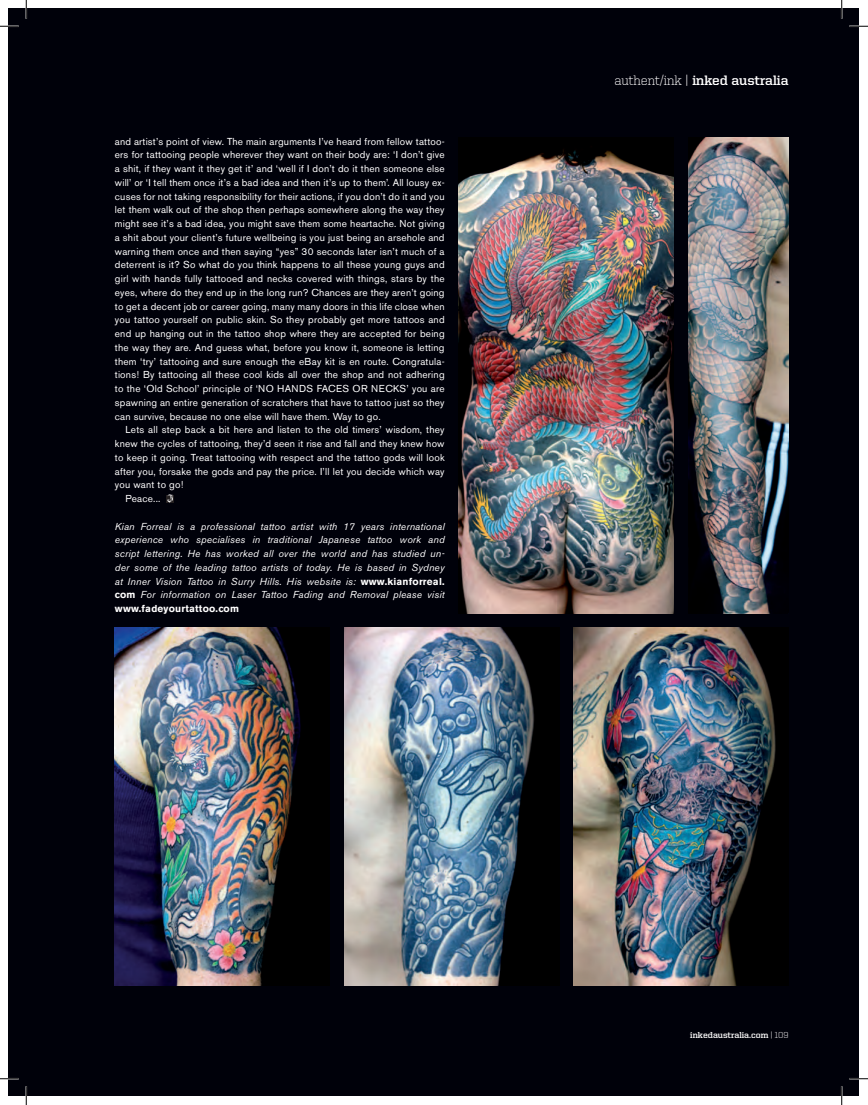
<style>
.page{position:relative;width:868px;height:1105px;background:#fff}
.page>*{position:absolute;margin:0;border:0;box-sizing:border-box;transform-origin:0 0}
.t1{font:700 13.75px "United Serif Reg";letter-spacing:-.005em;color:#fff}
.t2{font:10px "Akzidenz Grotesk BE";letter-spacing:.02em;color:#fff}
.t3{font:italic 10px/13.8px "Akzidenz Grotesk BE";letter-spacing:.02em;color:#fff;text-align:justify}
.t4{font:700 8.75px "United Serif Reg";color:#fff}
.s1{font-weight:700;font-style:normal}
.s2{font-weight:300}
</style>
<div class="page">
<div style="left:9px;top:9px;width:850px;height:1087px;background:#00010a"></div>
<div style="left:166px;top:495px;width:8px;height:7px;background:#231f20"></div>
<svg style="left:167px;top:495px;width:6px;height:7px"></svg>
<img style="left:459px;top:149px;width:214px;height:464px">
<img style="left:688px;top:137px;width:100px;height:477px">
<img style="left:344px;top:628px;width:190px;height:357px">
<img style="left:115px;top:628px;width:185px;height:357px">
<img style="left:573px;top:628px;width:203px;height:357px">
<svg style="left:0;top:25px;width:19px;height:2px"></svg>
<svg style="left:849px;top:25px;width:18px;height:2px"></svg>
<svg style="left:0;top:1078px;width:19px;height:1px"></svg>
<svg style="left:849px;top:1078px;width:18px;height:1px"></svg>
<svg style="left:25px;top:0;width:2px;height:19px"></svg>
<svg style="left:25px;top:1086px;width:2px;height:19px"></svg>
<svg style="left:840px;top:0;width:2px;height:19px"></svg>
<svg style="left:840px;top:1086px;width:2px;height:19px"></svg>
<p class="t2" style="left:115px;top:135px;width:331px">and artist’s point of view. The main arguments I’ve heard from fellow tattoo-</p>
<p class="t2" style="left:115px;top:149px;width:331px">ers for tattooing people wherever they want on their body are: ‘I don’t give</p>
<p class="t2" style="left:115px;top:163px;width:331px">a shit, if they want it they get it’ and ‘well if I don’t do it then someone else</p>
<p class="t2" style="left:115px;top:176px;width:331px">will’ or ‘I tell them once it’s a bad idea and then it’s up to them’. All lousy ex-</p>
<p class="t2" style="left:115px;top:190px;width:331px">cuses for not taking responsibility for their actions, if you don’t do it and you</p>
<p class="t2" style="left:115px;top:204px;width:331px">let them walk out of the shop then perhaps somewhere along the way they</p>
<p class="t2" style="left:115px;top:218px;width:331px">might see it’s a bad idea, you might save them some heartache. Not giving</p>
<p class="t2" style="left:115px;top:231px;width:331px">a shit about your client’s future wellbeing is you just being an arsehole and</p>
<p class="t2" style="left:115px;top:245px;width:331px">warning them once and then saying “yes” 30 seconds later isn’t much of a</p>
<p class="t2" style="left:115px;top:259px;width:331px">deterrent is it? So what do you think happens to all these young guys and</p>
<p class="t2" style="left:115px;top:273px;width:331px">girl with hands fully tattooed and necks covered with things, stars by the</p>
<p class="t2" style="left:115px;top:286px;width:331px">eyes, where do they end up in the long run? Chances are they aren’t going</p>
<p class="t2" style="left:115px;top:300px;width:331px">to get a decent job or career going, many many doors in this life close when</p>
<p class="t2" style="left:115px;top:314px;width:331px">you tattoo yourself on public skin. So they probably get more tattoos and</p>
<p class="t2" style="left:115px;top:328px;width:331px">end up hanging out in the tattoo shop where they are accepted for being</p>
<p class="t2" style="left:115px;top:341px;width:331px">the way they are. And guess what, before you know it, someone is letting</p>
<p class="t2" style="left:115px;top:355px;width:331px">them ‘try’ tattooing and sure enough the eBay kit is en route. Congratula-</p>
<p class="t2" style="left:115px;top:369px;width:331px">tions! By tattooing all these cool kids all over the shop and not adhering</p>
<p class="t2" style="left:115px;top:383px;width:331px">to the ‘Old School’ principle of ‘NO HANDS FACES OR NECKS’ you are</p>
<p class="t2" style="left:115px;top:396px;width:331px">spawning an entire generation of scratchers that have to tattoo just so they</p>
<p class="t2" style="left:115px;top:410px;width:267px">can survive, because no one else will have them. Way to go.</p>
<p class="t2" style="left:125px;top:424px;width:320px">Lets all step back a bit here and listen to the old timers’ wisdom, they</p>
<p class="t2" style="left:115px;top:438px;width:331px">knew the cycles of tattooing, they’d seen it rise and fall and they knew how</p>
<p class="t2" style="left:115px;top:451px;width:331px">to keep it going. Treat tattooing with respect and the tattoo gods will look</p>
<p class="t2" style="left:115px;top:465px;width:331px">after you, forsake the gods and pay the price. I’ll let you decide which way</p>
<p class="t2" style="left:115px;top:479px;width:70px">you want to go!</p>
<p class="t2" style="left:125px;top:493px;width:36px">Peace...</p>
<p class="t3" style="left:115px;top:519px;width:331px">Kian Forreal is a professional tattoo artist with 17 years international experience who specialises in traditional Japanese tattoo work and script lettering. He has worked all over the world and has studied un&shy;der some of the leading tattoo artists of today. He is based in Sydney at Inner Vision Tattoo in Surry Hills. His website is: <span class="s1">www.kianforreal. com</span> For information on Laser Tattoo Fading and Removal please visit <span class="s1">www.fadeyourtattoo.com</span></p>
<p class="t1" style="left:614px;top:72px;width:175px"><span class="s2">authent/ink |</span> inked australia</p>
<p class="t4" style="left:690px;top:1030px;width:100px">inkedaustralia.com <span class="s2">| 109</span></p>
</div>
